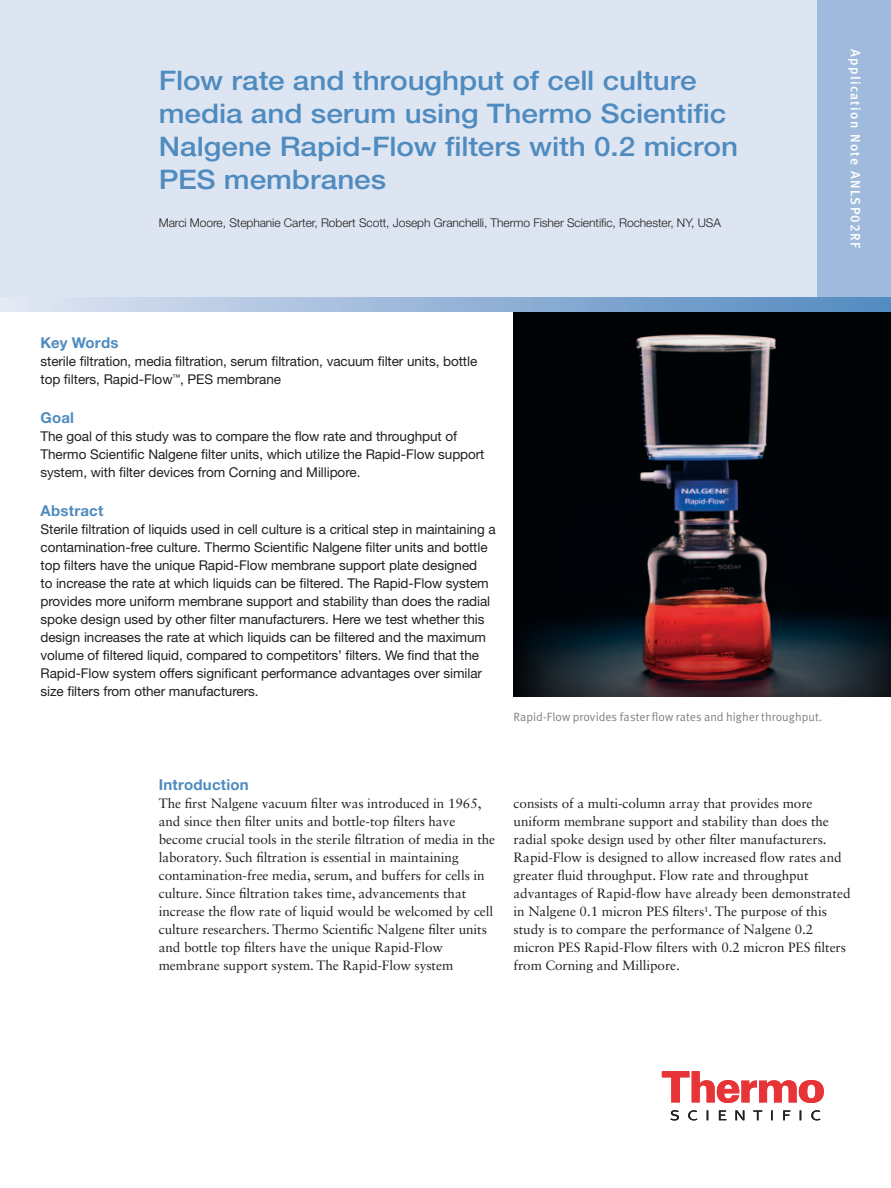
<style>
.page{position:relative;width:891px;height:1188px;background:#fff}
.page>*{position:absolute;margin:0;border:0;box-sizing:border-box;transform-origin:0 0}
.t1{font:500 27px/33px "Helvetica Neue LT Std";letter-spacing:-.005em;color:#4f8bbf;scale:1.1 1}
.Headline_level_1{font:700 15px "Helvetica Neue LT Std";letter-spacing:.015em;color:#4f8bbf}
.Body_copy{font:13.5px/18px "Sabon LT Std";letter-spacing:-.005em;color:#231f20}
.Keywords_Text{font:13.5px/18px "Helvetica Neue LT Std";letter-spacing:-.005em;color:#231f20}
.Document_Type{font:13.5px "Meta Medium LF";letter-spacing:.1em;color:#fff}
.Author{font:300 12px "Helvetica Neue LT Std";letter-spacing:-.005em;color:#231f20}
.t2{font:12px "Meta Normal LF";letter-spacing:.005em;color:#808083}
</style>
<div class="page">
<div style="left:0;top:0;width:891px;height:303px;background:#dde5f2"></div>
<div style="left:817px;top:0;width:74px;height:303px;background:#9fbadc"></div>
<svg style="left:0;top:297px;width:891px;height:15px;background:#99b6d8"></svg>
<svg style="left:662px;top:1071px;width:162px;height:32px"></svg>
<svg style="left:670px;top:1110px;width:151px;height:10px"></svg>
<img style="left:514px;top:312px;width:377px;height:384px">
<p class="t1" style="left:159px;top:64px;width:528px">Flow rate and throughput of cell culture media and serum using Thermo Scientific Nalgene Rapid-Flow filters with 0.2 micron PES membranes</p>
<p class="Author" style="left:159px;top:216px;width:564px">Marci Moore, Stephanie Carter, Robert Scott, Joseph Granchelli, Thermo Fisher Scientific, Rochester, NY, USA</p>
<p class="Document_Type" style="left:863px;top:49px;width:201px;rotate:90deg">Application Note ANLSP02RF</p>
<p class="Headline_level_1" style="left:40px;top:334px;width:80px">Key Words</p>
<p class="Keywords_Text" style="left:40px;top:352px;width:438px">sterile filtration, media filtration, serum filtration, vacuum filter units, bottle top filters, Rapid-Flow<sup>™</sup>, PES membrane</p>
<p class="Headline_level_1" style="left:40px;top:409px;width:35px">Goal</p>
<p class="Keywords_Text" style="left:40px;top:427px;width:446px">The goal of this study was to compare the flow rate and throughput of<br>Thermo Scientific Nalgene filter units, which utilize the Rapid-Flow support system, with filter devices from Corning and Millipore.</p>
<p class="Headline_level_1" style="left:40px;top:502px;width:64px">Abstract</p>
<p class="Keywords_Text" style="left:40px;top:520px;width:457px">Sterile filtration of liquids used in cell culture is a critical step in maintaining a contamination-free culture. Thermo Scientific Nalgene filter units and bottle top filters have the unique Rapid-Flow membrane support plate designed<br>to increase the rate at which liquids can be filtered. The Rapid-Flow system provides more uniform membrane support and stability than does the radial spoke design used by other filter manufacturers. Here we test whether this design increases the rate at which liquids can be filtered and the maximum volume of filtered liquid, compared to competitors’ filters. We find that the Rapid-Flow system offers significant performance advantages over similar size filters from other manufacturers.</p>
<p class="t2" style="left:514px;top:710px;width:310px">Rapid-Flow provides faster flow rates and higher throughput.</p>
<p class="Headline_level_1" style="left:159px;top:775px;width:92px">Introduction</p>
<p class="Body_copy" style="left:159px;top:794px;width:338px">The first Nalgene vacuum filter was introduced in 1965, and since then filter units and bottle-top filters have become crucial tools in the sterile filtration of media in the laboratory. Such filtration is essential in maintaining contamination-free media, serum, and buffers for cells in culture. Since filtration takes time, advancements that increase the flow rate of liquid would be welcomed by cell culture researchers. Thermo Scientific Nalgene filter units and bottle top filters have the unique Rapid-Flow membrane support system. The Rapid-Flow system</p>
<p class="Body_copy" style="left:514px;top:794px;width:338px">consists of a multi-column array that provides more uniform membrane support and stability than does the radial spoke design used by other filter manufacturers.<br>Rapid-Flow is designed to allow increased flow rates and greater fluid throughput. Flow rate and throughput advantages of Rapid-flow have already been demonstrated in Nalgene 0.1 micron PES filters<sup>1</sup>. The purpose of this study is to compare the performance of Nalgene 0.2 micron PES Rapid-Flow filters with 0.2 micron PES filters from Corning and Millipore.</p>
</div>
